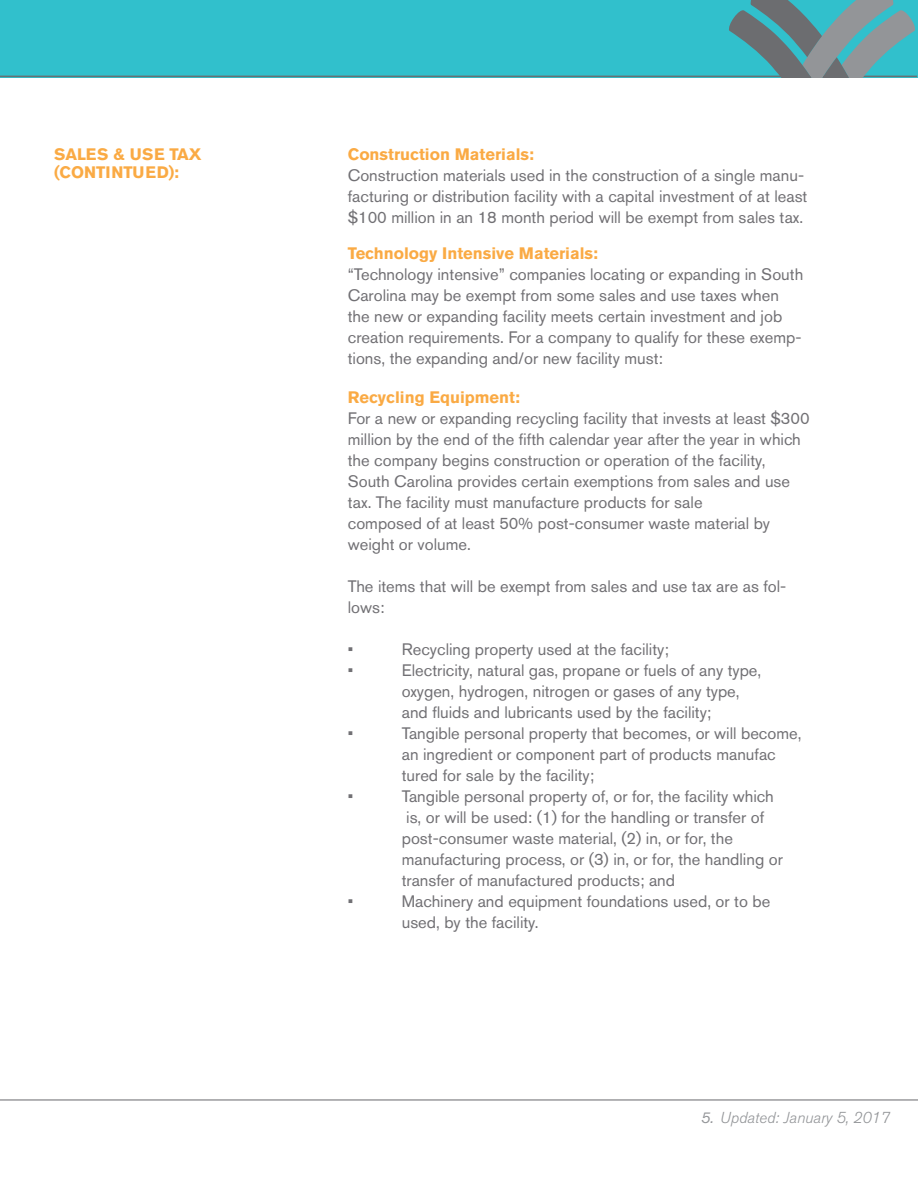
<style>
.page{position:relative;width:918px;height:1188px;background:#fff}
.page>*{position:absolute;margin:0;border:0;box-sizing:border-box;transform-origin:0 0}
.t1{font:16.5px/21px "Akzidenz Grotesk BE";color:#717074}
.t2{font:700 16.5px "Akzidenz Grotesk BE";color:#faaa44}
.t3{font:italic 300 15.75px "Akzidenz Grotesk BE";color:#939598}
.s1{font-weight:400}
</style>
<div class="page">
<hr style="left:0;top:1099px;width:918px;height:2px;background:#717074">
<div style="left:0;top:0;width:917px;height:77px;background:#31c0cc"></div>
<hr style="left:0;top:76px;width:917px;height:1px;background:#687273">
<svg style="left:727px;top:1px;width:190px;height:76px"></svg>
<p class="t2" style="left:54px;top:144px;width:149px">SALES &amp; USE TAX</p>
<p class="t2" style="left:54px;top:162px;width:127px">(CONTINTUED):</p>
<p class="t2" style="left:348px;top:144px;width:188px">Construction Materials:</p>
<p class="t1" style="left:348px;top:164px;width:461px">Construction materials used in the construction of a single manu&shy;facturing or distribution facility with a capital investment of at least $100 million in an 18 month period will be exempt from sales tax.</p>
<p class="t2" style="left:348px;top:243px;width:252px">Technology Intensive Materials:</p>
<p class="t1" style="left:348px;top:263px;width:457px">“Technology intensive” companies locating or expanding in South Carolina may be exempt from some sales and use taxes when the new or expanding facility meets certain investment and job creation requirements. For a company to qualify for these exemp&shy;tions, the expanding and/or new facility must:</p>
<p class="t2" style="left:348px;top:387px;width:174px">Recycling Equipment:</p>
<p class="t1" style="left:348px;top:407px;width:464px">For a new or expanding recycling facility that invests at least $300 million by the end of the fifth calendar year after the year in which the company begins construction or operation of the facility, South Carolina provides certain exemptions from sales and use tax. The facility must manufacture products for sale</p>
<p class="t1" style="left:348px;top:512px;width:424px">composed of at least 50% post-consumer waste material by weight or volume.</p>
<p class="t1" style="left:348px;top:575px;width:440px">The items that will be exempt from sales and use tax are as fol&shy;lows:</p>
<p class="t1" style="left:348px;top:638px;width:7px">•</p>
<p class="t1" style="left:402px;top:638px;width:269px">Recycling property used at the facility;</p>
<p class="t1" style="left:348px;top:659px;width:7px">•</p>
<p class="t1" style="left:402px;top:659px;width:361px">Electricity, natural gas, propane or fuels of any type, oxygen, hydrogen, nitrogen or gases of any type, and fluids and lubricants used by the facility;</p>
<p class="t1" style="left:348px;top:722px;width:7px">•</p>
<p class="t1" style="left:402px;top:722px;width:401px">Tangible personal property that becomes, or will become, an ingredient or component part of products manufac tured for sale by the facility;</p>
<p class="t1" style="left:348px;top:785px;width:7px">•</p>
<p class="t1" style="left:402px;top:785px;width:383px">Tangible personal property of, or for, the facility which is, or will be used: (1) for the handling or transfer of post-consumer waste material, (2) in, or for, the manufacturing process, or (3) in, or for, the handling or transfer of manufactured products; and</p>
<p class="t1" style="left:348px;top:890px;width:7px">•</p>
<p class="t1" style="left:402px;top:890px;width:370px">Machinery and equipment foundations used, or to be used, by the facility.</p>
<p class="t3" style="left:701px;top:1109px;width:190px"><span class="s1">5.</span> Updated: January 5, 2017</p>
</div>
